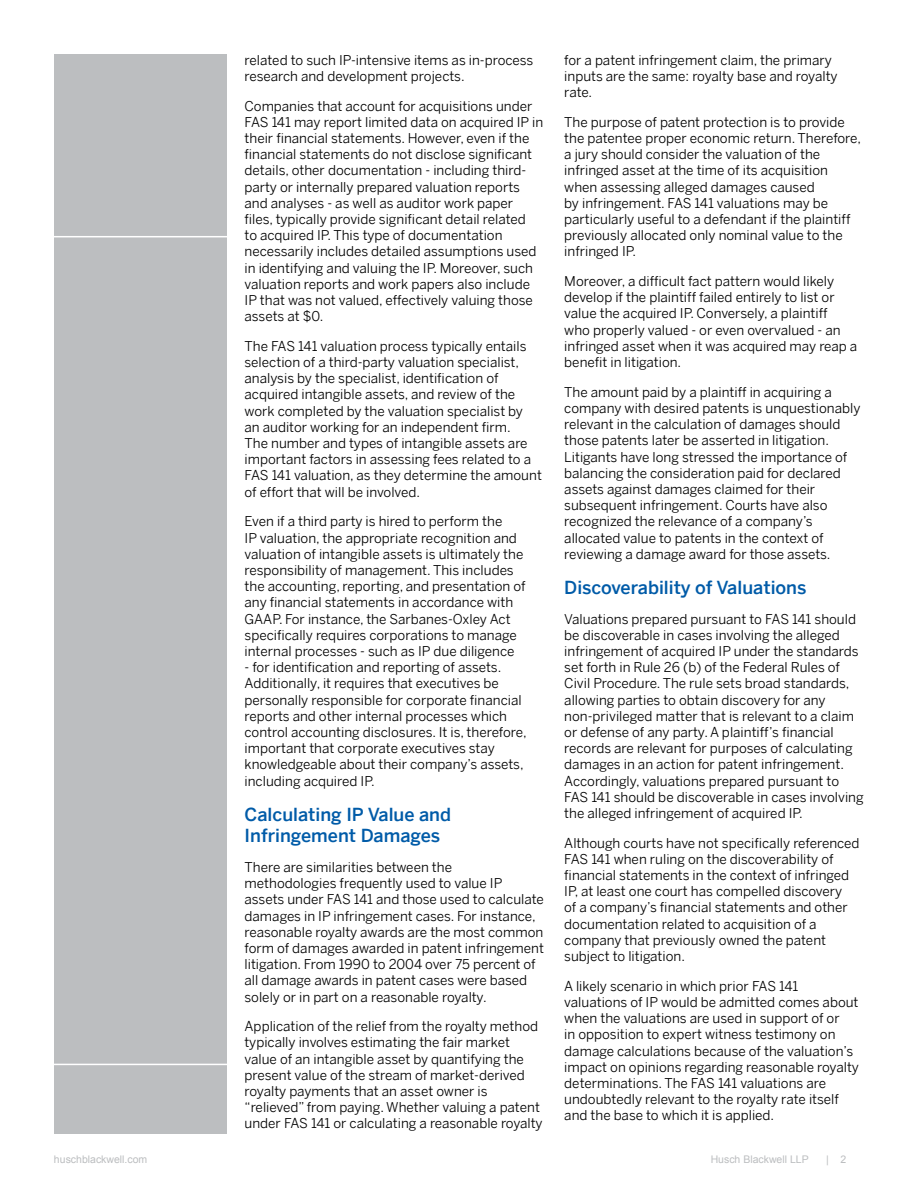
<style>
.page{position:relative;width:918px;height:1188px;background:#fff}
.page>*{position:absolute;margin:0;border:0;box-sizing:border-box;transform-origin:0 0}
.t1{font:500 18px/21.6px "Benton Sans";color:#005ba8}
.t2{font:13.5px/16.2px "Benton Sans";color:#000}
.t3{font:10.5px "Arial";color:#bcbec0}
</style>
<div class="page">
<div style="left:54px;top:54px;width:172px;height:1080px;background:#bcbec0"></div>
<hr style="left:12px;top:236px;width:233px;height:1px;background:#fff">
<hr style="left:39px;top:1064px;width:193px;height:1px;background:#fff">
<p class="t2" style="left:245px;top:51px;width:290px">related to such IP-intensive items as in-process research and development projects.</p>
<p class="t2" style="left:245px;top:97px;width:300px">Companies that account for acquisitions under FAS 141 may report limited data on acquired IP in their financial statements. However, even if the financial statements do not disclose significant details, other documentation - including third&shy;party or internally prepared valuation reports and analyses - as well as auditor work paper files, typically provide significant detail related<br>to acquired IP. This type of documentation necessarily includes detailed assumptions used in identifying and valuing the IP. Moreover, such valuation reports and work papers also include IP that was not valued, effectively valuing those assets at $0.</p>
<p class="t2" style="left:245px;top:338px;width:299px">The FAS 141 valuation process typically entails selection of a third-party valuation specialist, analysis by the specialist, identification of acquired intangible assets, and review of the work completed by the valuation specialist by<br>an auditor working for an independent firm.<br>The number and types of intangible assets are important factors in assessing fees related to a FAS 141 valuation, as they determine the amount of effort that will be involved.</p>
<p class="t2" style="left:245px;top:513px;width:283px">Even if a third party is hired to perform the<br>IP valuation, the appropriate recognition and valuation of intangible assets is ultimately the responsibility of management. This includes the accounting, reporting, and presentation of any financial statements in accordance with GAAP. For instance, the Sarbanes-Oxley Act specifically requires corporations to manage internal processes - such as IP due diligence</p>
<p class="t2" style="left:245px;top:659px;width:284px">- for identification and reporting of assets.<br>Additionally, it requires that executives be personally responsible for corporate financial reports and other internal processes which control accounting disclosures. It is, therefore, important that corporate executives stay knowledgeable about their company’s assets, including acquired IP.</p>
<h1 class="t1" style="left:245px;top:803px;width:208px">Calculating IP Value and<br>Infringement Damages</h1>
<p class="t2" style="left:245px;top:859px;width:301px">There are similarities between the methodologies frequently used to value IP assets under FAS 141 and those used to calculate damages in IP infringement cases. For instance, reasonable royalty awards are the most common form of damages awarded in patent infringement litigation. From 1990 to 2004 over 75 percent of all damage awards in patent cases were based solely or in part on a reasonable royalty.</p>
<p class="t2" style="left:245px;top:1018px;width:300px">Application of the relief from the royalty method typically involves estimating the fair market value of an intangible asset by quantifying the present value of the stream of market-derived royalty payments that an asset owner is “relieved” from paying. Whether valuing a patent under FAS 141 or calculating a reasonable royalty</p>
<p class="t2" style="left:564px;top:51px;width:275px">for a patent infringement claim, the primary inputs are the same: royalty base and royalty rate.</p>
<p class="t2" style="left:564px;top:114px;width:298px">The purpose of patent protection is to provide the patentee proper economic return. Therefore, a jury should consider the valuation of the infringed asset at the time of its acquisition when assessing alleged damages caused<br>by infringement. FAS 141 valuations may be particularly useful to a defendant if the plaintiff previously allocated only nominal value to the infringed IP.</p>
<p class="t2" style="left:564px;top:273px;width:295px">Moreover, a difficult fact pattern would likely develop if the plaintiff failed entirely to list or value the acquired IP. Conversely, a plaintiff<br>who properly valued - or even overvalued - an infringed asset when it was acquired may reap a benefit in litigation.</p>
<p class="t2" style="left:564px;top:384px;width:298px">The amount paid by a plaintiff in acquiring a company with desired patents is unquestionably relevant in the calculation of damages should those patents later be asserted in litigation.<br>Litigants have long stressed the importance of balancing the consideration paid for declared assets against damages claimed for their subsequent infringement. Courts have also recognized the relevance of a company’s allocated value to patents in the context of reviewing a damage award for those assets.</p>
<h1 class="t1" style="left:564px;top:576px;width:244px">Discoverability of Valuations</h1>
<p class="t2" style="left:564px;top:610px;width:301px">Valuations prepared pursuant to FAS 141 should be discoverable in cases involving the alleged infringement of acquired IP under the standards set forth in Rule 26 (b) of the Federal Rules of Civil Procedure. The rule sets broad standards, allowing parties to obtain discovery for any non-privileged matter that is relevant to a claim or defense of any party. A plaintiff’s financial records are relevant for purposes of calculating damages in an action for patent infringement.<br>Accordingly, valuations prepared pursuant to FAS 141 should be discoverable in cases involving the alleged infringement of acquired IP.</p>
<p class="t2" style="left:564px;top:834px;width:297px">Although courts have not specifically referenced FAS 141 when ruling on the discoverability of financial statements in the context of infringed IP, at least one court has compelled discovery<br>of a company’s financial statements and other documentation related to acquisition of a company that previously owned the patent subject to litigation.</p>
<p class="t2" style="left:564px;top:978px;width:296px">A likely scenario in which prior FAS 141 valuations of IP would be admitted comes about when the valuations are used in support of or<br>in opposition to expert witness testimony on damage calculations because of the valuation’s impact on opinions regarding reasonable royalty determinations. The FAS 141 valuations are undoubtedly relevant to the royalty rate itself and the base to which it is applied.</p>
<p class="t3" style="left:54px;top:1152px;width:95px">huschblackwell.com</p>
<p class="t3" style="left:711px;top:1152px;width:100px">Husch Blackwell LLP</p>
<p class="t3" style="left:826px;top:1152px;width:22px">| 2</p>
</div>
